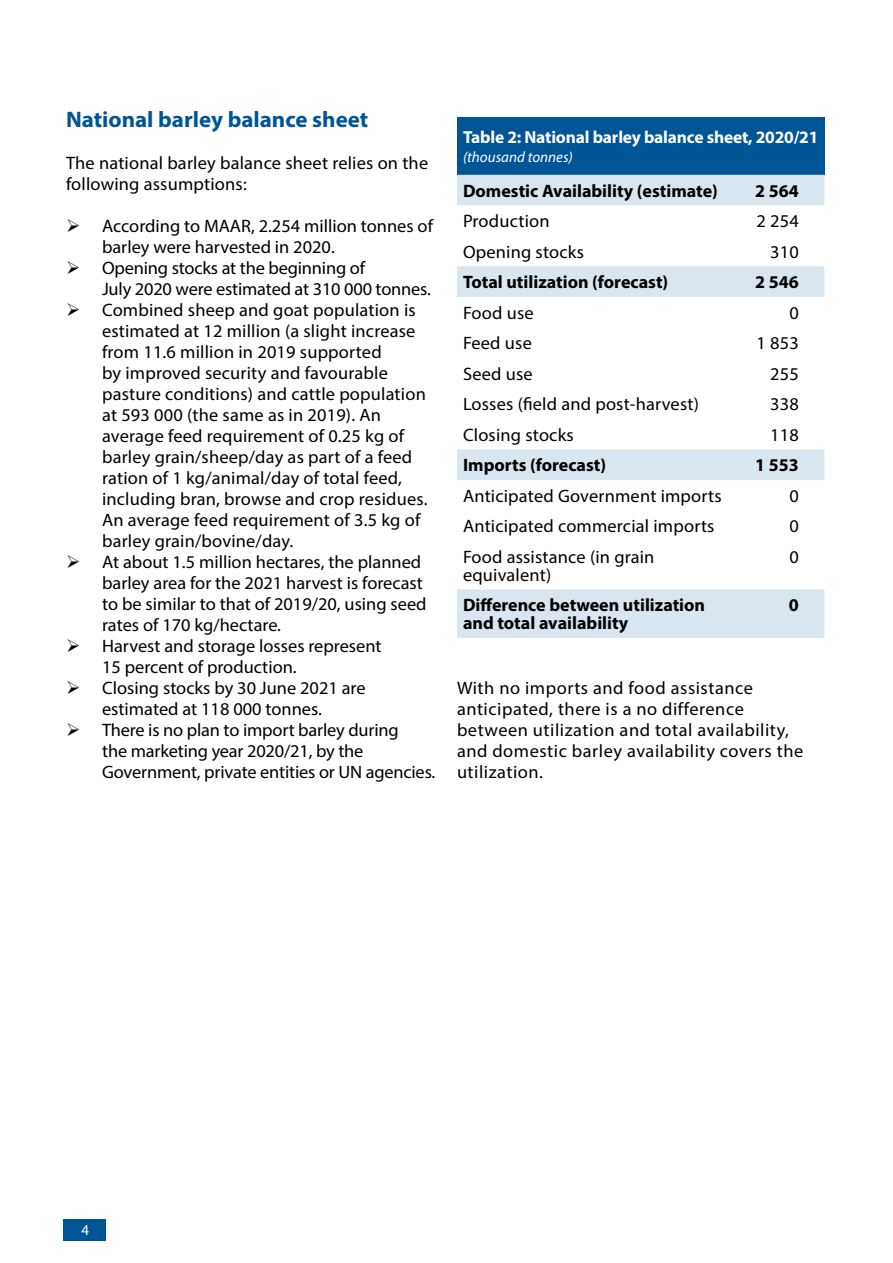
<style>
.page{position:relative;width:893px;height:1263px;background:#fff}
.page>*{position:absolute;margin:0;border:0;box-sizing:border-box;transform-origin:0 0}
.t1{font:700 22.5px "Myriad Pro";color:#005596}
.t2{font:18px/21px "Myriad Pro";letter-spacing:.01em;color:#000}
.t3{font:18px/21px "Myriad Pro";letter-spacing:.03em;color:#000}
.t4{font:700 18px/18px "Myriad Pro";color:#000}
.t5{font:700 17.4px "Myriad Pro";letter-spacing:-.01em;color:#fff}
.t6{font:italic 15px "Myriad Pro";color:#fff}
.t7{font:15px "Myriad Pro";color:#fff}
</style>
<div class="page">
<div style="left:63px;top:1219px;width:42px;height:21px;background:#005596"></div>
<div style="left:457px;top:118px;width:367px;height:57px;background:#005596"></div>
<svg style="left:457px;top:175px;width:367px;height:463px"></svg>
<p class="t1" style="left:66px;top:105px;width:304px">National barley balance sheet</p>
<p class="t2" style="left:66px;top:152px;width:364px">The national barley balance sheet relies on the following assumptions:</p>
<p class="t2" style="left:102px;top:215px;width:335px">According to MAAR, 2.254 million tonnes of barley were harvested in 2020.<br>Opening stocks at the beginning of<br>July 2020 were estimated at 310 000 tonnes.<br>Combined sheep and goat population is estimated at 12 million (a slight increase from 11.6 million in 2019 supported<br>by improved security and favourable pasture conditions) and cattle population at 593 000 (the same as in 2019). An average feed requirement of 0.25 kg of barley grain/sheep/day as part of a feed ration of 1 kg/animal/day of total feed, including bran, browse and crop residues.<br>An average feed requirement of 3.5 kg of barley grain/bovine/day.<br>At about 1.5 million hectares, the planned barley area for the 2021 harvest is forecast to be similar to that of 2019/20, using seed rates of 170 kg/hectare.<br>Harvest and storage losses represent<br>15 percent of production.<br>Closing stocks by 30 June 2021 are estimated at 118 000 tonnes.<br>There is no plan to import barley during<br>the marketing year 2020/21, by the Government, private entities or UN agencies.</p>
<p class="t5" style="left:463px;top:126px;width:357px">Table 2: National barley balance sheet, 2020/21</p>
<p class="t6" style="left:463px;top:148px;width:111px">(thousand tonnes)</p>
<p class="t4" style="left:463px;top:181px;width:256px">Domestic Availability (estimate)</p>
<p class="t4" style="left:755px;top:181px;width:45px">2 564</p>
<p class="t2" style="left:463px;top:210px;width:88px">Production</p>
<p class="t2" style="left:757px;top:210px;width:44px">2 254</p>
<p class="t2" style="left:463px;top:241px;width:122px">Opening stocks</p>
<p class="t2" style="left:770px;top:241px;width:30px">310</p>
<p class="t4" style="left:463px;top:273px;width:207px">Total utilization (forecast)</p>
<p class="t4" style="left:755px;top:273px;width:45px">2 546</p>
<p class="t2" style="left:463px;top:302px;width:72px">Food use</p>
<p class="t2" style="left:789px;top:302px;width:11px">0</p>
<p class="t2" style="left:463px;top:333px;width:70px">Feed use</p>
<p class="t2" style="left:757px;top:333px;width:44px">1 853</p>
<p class="t2" style="left:463px;top:363px;width:71px">Seed use</p>
<p class="t2" style="left:770px;top:363px;width:30px">255</p>
<p class="t2" style="left:463px;top:394px;width:237px">Losses (field and post-harvest)</p>
<p class="t2" style="left:770px;top:394px;width:30px">338</p>
<p class="t2" style="left:463px;top:424px;width:112px">Closing stocks</p>
<p class="t2" style="left:770px;top:424px;width:30px">118</p>
<p class="t4" style="left:463px;top:456px;width:145px">Imports (forecast)</p>
<p class="t4" style="left:755px;top:456px;width:45px">1 553</p>
<p class="t2" style="left:463px;top:485px;width:260px">Anticipated Government imports</p>
<p class="t2" style="left:789px;top:485px;width:11px">0</p>
<p class="t2" style="left:463px;top:516px;width:253px">Anticipated commercial imports</p>
<p class="t2" style="left:789px;top:516px;width:11px">0</p>
<p class="t2" style="left:463px;top:548px;width:193px;line-height:18px">Food assistance (in grain equivalent)</p>
<p class="t2" style="left:789px;top:546px;width:11px">0</p>
<p class="t4" style="left:463px;top:596px;width:244px">Difference between utilization and total availability</p>
<p class="t4" style="left:789px;top:596px;width:11px">0</p>
<p class="t3" style="left:457px;top:677px;width:348px">With no imports and food assistance anticipated, there is a no difference between utilization and total availability, and domestic barley availability covers the utilization.</p>
<p class="t7" style="left:82px;top:1220px;width:9px">4</p>
</div>
